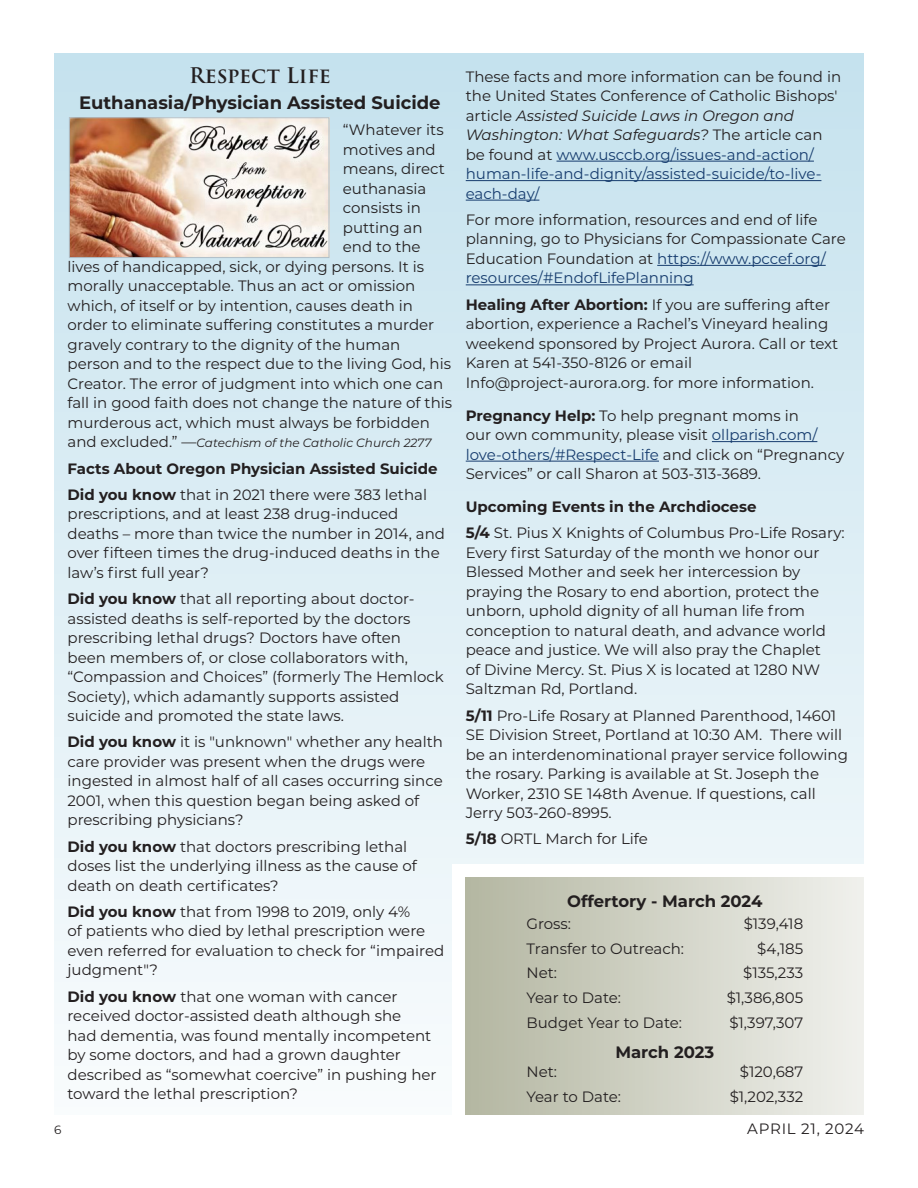
<style>
.page{position:relative;width:918px;height:1188px;background:#fff}
.page>*{position:absolute;margin:0;border:0;box-sizing:border-box;transform-origin:0 0}
.Montserrat_Body_10pt{font:600 21px "Trajan Pro 3";color:#231f20}
.Montserrat_Body_10pt-2{font:700 18px "Montserrat";color:#231f20}
.Montserrat_Bold_Header_12pt{font:700 16.5px "Montserrat";color:#231f20}
.Montserrat_Body_10pt-3{font:15px/19.5px "Montserrat";color:#231f20}
.Montserrat_Bold_Header_12pt-2{font:15px "Montserrat";color:#231f20}
.Montserrat_Body_10pt-4{font:700 15px "Montserrat";color:#231f20}
.Montserrat_Bold_Header_12pt-3{font:700 15px "Montserrat";color:#231f20}
.Montserrat_Body_10pt-5{font:italic 12px "Montserrat";color:#231f20}
.t1{font:12px "Montserrat";color:#231f20}
.s1{font-style:normal;font-size:15px}
.s2{font-weight:700}
.s3{font-style:italic}
.s4{color:#163c6e}
</style>
<div class="page">
<div style="left:54px;top:54px;width:810px;height:1061px;background:linear-gradient(to bottom,#c5e1ed,#f9fcfd)"></div>
<hr style="left:557px;top:161px;width:257px;height:1px;background:#163c6e">
<hr style="left:466px;top:180px;width:355px;height:1px;background:#163c6e">
<hr style="left:466px;top:200px;width:73px;height:1px;background:#163c6e">
<hr style="left:657px;top:265px;width:169px;height:1px;background:#163c6e">
<hr style="left:466px;top:284px;width:228px;height:1px;background:#163c6e">
<hr style="left:712px;top:441px;width:105px;height:1px;background:#163c6e">
<hr style="left:466px;top:461px;width:193px;height:1px;background:#163c6e">
<img style="left:71px;top:119px;width:256px;height:137px">
<div style="left:69px;top:117px;width:260px;height:141px;border:1px solid #aebec8"></div>
<div style="left:452px;top:864px;width:412px;height:251px;background:#fff"></div>
<div style="left:466px;top:878px;width:398px;height:237px;background:linear-gradient(to right,#b4b7a1,#f0f1ec)"></div>
<p class="Montserrat_Body_10pt" style="left:189px;top:60px;width:143px">Respect Life</p>
<p class="Montserrat_Body_10pt-2" style="left:79px;top:90px;width:363px">Euthanasia/Physician Assisted Suicide</p>
<p class="Montserrat_Body_10pt-3" style="left:343px;top:120px;width:102px">“Whatever its</p>
<p class="Montserrat_Body_10pt-3" style="left:343px;top:139px;width:94px">motives and</p>
<p class="Montserrat_Body_10pt-3" style="left:343px;top:159px;width:103px">means, direct</p>
<p class="Montserrat_Body_10pt-3" style="left:343px;top:178px;width:85px">euthanasia</p>
<p class="Montserrat_Body_10pt-3" style="left:343px;top:198px;width:80px">consists in</p>
<p class="Montserrat_Body_10pt-3" style="left:343px;top:217px;width:81px">putting an</p>
<p class="Montserrat_Body_10pt-3" style="left:343px;top:237px;width:79px">end to the</p>
<p class="Montserrat_Body_10pt-3" style="left:68px;top:256px;width:358px">lives of handicapped, sick, or dying persons. It is</p>
<p class="Montserrat_Body_10pt-3" style="left:68px;top:276px;width:349px">morally unacceptable. Thus an act or omission</p>
<p class="Montserrat_Body_10pt-3" style="left:68px;top:295px;width:347px">which, of itself or by intention, causes death in</p>
<p class="Montserrat_Body_10pt-3" style="left:68px;top:315px;width:368px">order to eliminate suffering constitutes a murder</p>
<p class="Montserrat_Body_10pt-3" style="left:68px;top:334px;width:334px">gravely contrary to the dignity of the human</p>
<p class="Montserrat_Body_10pt-3" style="left:68px;top:354px;width:385px">person and to the respect due to the living God, his</p>
<p class="Montserrat_Body_10pt-3" style="left:68px;top:373px;width:377px">Creator. The error of judgment into which one can</p>
<p class="Montserrat_Body_10pt-3" style="left:68px;top:393px;width:386px">fall in good faith does not change the nature of this</p>
<p class="Montserrat_Body_10pt-3" style="left:68px;top:412px;width:364px">murderous act, which must always be forbidden</p>
<p class="Montserrat_Body_10pt-5" style="left:68px;top:435px;width:365px"><span class="s1">and excluded.” —</span>Catechism of the Catholic Church 2277</p>
<p class="Montserrat_Body_10pt-4" style="left:68px;top:457px;width:372px">Facts About Oregon Physician Assisted Suicide</p>
<p class="Montserrat_Body_10pt-3" style="left:68px;top:484px;width:379px"><span class="s2">Did you know</span> that in 2021 there were 383 lethal prescriptions, and at least 238 drug-induced deaths – more than twice the number in 2014, and over fifteen times the drug-induced deaths in the law’s first full year?</p>
<p class="Montserrat_Body_10pt-3" style="left:68px;top:588px;width:378px"><span class="s2">Did you know</span> that all reporting about doctor&shy;assisted deaths is self-reported by the doctors prescribing lethal drugs? Doctors have often<br>been members of, or close collaborators with, “Compassion and Choices” (formerly The Hemlock Society), which adamantly supports assisted suicide and promoted the state laws.</p>
<p class="Montserrat_Body_10pt-3" style="left:68px;top:732px;width:377px"><span class="s2">Did you know</span> it is "unknown" whether any health care provider was present when the drugs were ingested in almost half of all cases occurring since 2001, when this question began being asked of prescribing physicians?</p>
<p class="Montserrat_Body_10pt-3" style="left:68px;top:836px;width:351px"><span class="s2">Did you know</span> that doctors prescribing lethal doses list the underlying illness as the cause of death on death certificates?</p>
<p class="Montserrat_Body_10pt-3" style="left:68px;top:901px;width:378px"><span class="s2">Did you know</span> that from 1998 to 2019, only 4%<br>of patients who died by lethal prescription were even referred for evaluation to check for “impaired judgment"?</p>
<p class="Montserrat_Body_10pt-3" style="left:68px;top:986px;width:371px"><span class="s2">Did you know</span> that one woman with cancer received doctor-assisted death although she<br>had dementia, was found mentally incompetent by some doctors, and had a grown daughter described as “somewhat coercive” in pushing her toward the lethal prescription?</p>
<p class="Montserrat_Body_10pt-3" style="left:466px;top:66px;width:377px">These facts and more information can be found in the United States Conference of Catholic Bishops' article <span class="s3">Assisted Suicide Laws in Oregon and Washington: What Safeguards?</span> The article can be found at <span class="s4">www.usccb.org/issues-and-action/ human-life-and-dignity/assisted-suicide/to-live&shy;each-day/</span></p>
<p class="Montserrat_Body_10pt-3" style="left:466px;top:209px;width:382px">For more information, resources and end of life planning, go to Physicians for Compassionate Care Education Foundation at <span class="s4">https://www.pccef.org/ resources/#EndofLifePlanning</span></p>
<p class="Montserrat_Body_10pt-3" style="left:466px;top:294px;width:374px"><span class="s2">Healing After Abortion:</span> If you are suffering after abortion, experience a Rachel’s Vineyard healing weekend sponsored by Project Aurora. Call or text Karen at 541-350-8126 or email Info@project-aurora.org. for more information.</p>
<p class="Montserrat_Body_10pt-3" style="left:466px;top:405px;width:380px"><span class="s2">Pregnancy Help:</span> To help pregnant moms in<br>our own community, please visit <span class="s4">ollparish.com/ love-others/#Respect-Life</span> and click on “Pregnancy Services” or call Sharon at 503-313-3689.</p>
<p class="Montserrat_Bold_Header_12pt-3" style="left:466px;top:496px;width:292px">Upcoming Events in the Archdiocese</p>
<p class="Montserrat_Body_10pt-3" style="left:466px;top:523px;width:381px"><span class="s2">5/4</span> St. Pius X Knights of Columbus Pro-Life Rosary:<br>Every first Saturday of the month we honor our Blessed Mother and seek her intercession by praying the Rosary to end abortion, protect the unborn, uphold dignity of all human life from conception to natural death, and advance world peace and justice. We will also pray the Chaplet<br>of Divine Mercy. St. Pius X is located at 1280 NW Saltzman Rd, Portland.</p>
<p class="Montserrat_Body_10pt-3" style="left:466px;top:705px;width:384px"><span class="s2">5/11</span> Pro-Life Rosary at Planned Parenthood, 14601<br>SE Division Street, Portland at 10:30 AM. There will be an interdenominational prayer service following the rosary. Parking is available at St. Joseph the Worker, 2310 SE 148th Avenue. If questions, call Jerry 503-260-8995.</p>
<p class="Montserrat_Body_10pt-3" style="left:466px;top:829px;width:184px"><span class="s2">5/18</span> ORTL March for Life</p>
<p class="Montserrat_Bold_Header_12pt" style="left:567px;top:889px;width:197px">Offertory - March 2024</p>
<p class="Montserrat_Bold_Header_12pt-2" style="left:526px;top:913px;width:46px">Gross:</p>
<p class="Montserrat_Bold_Header_12pt-2" style="left:744px;top:913px;width:61px">$139,418</p>
<p class="Montserrat_Bold_Header_12pt-2" style="left:526px;top:938px;width:159px">Transfer to Outreach:</p>
<p class="Montserrat_Bold_Header_12pt-2" style="left:757px;top:938px;width:48px">$4,185</p>
<p class="Montserrat_Bold_Header_12pt-2" style="left:526px;top:963px;width:32px">Net:</p>
<p class="Montserrat_Bold_Header_12pt-2" style="left:743px;top:963px;width:61px">$135,233</p>
<p class="Montserrat_Bold_Header_12pt-2" style="left:526px;top:987px;width:96px">Year to Date:</p>
<p class="Montserrat_Bold_Header_12pt-2" style="left:727px;top:987px;width:78px">$1,386,805</p>
<p class="Montserrat_Bold_Header_12pt-2" style="left:526px;top:1012px;width:157px">Budget Year to Date:</p>
<p class="Montserrat_Bold_Header_12pt-2" style="left:729px;top:1012px;width:75px">$1,397,307</p>
<p class="Montserrat_Bold_Header_12pt" style="left:615px;top:1040px;width:100px">March 2023</p>
<p class="Montserrat_Bold_Header_12pt-2" style="left:526px;top:1061px;width:32px">Net:</p>
<p class="Montserrat_Bold_Header_12pt-2" style="left:740px;top:1061px;width:65px">$120,687</p>
<p class="Montserrat_Bold_Header_12pt-2" style="left:526px;top:1086px;width:96px">Year to Date:</p>
<p class="Montserrat_Bold_Header_12pt-2" style="left:730px;top:1086px;width:75px">$1,202,332</p>
<p class="t1" style="left:54px;top:1121px;width:9px">6</p>
<p class="Montserrat_Body_10pt-3" style="left:747px;top:1118px;width:118px">APRIL 21, 2024</p>
</div>
